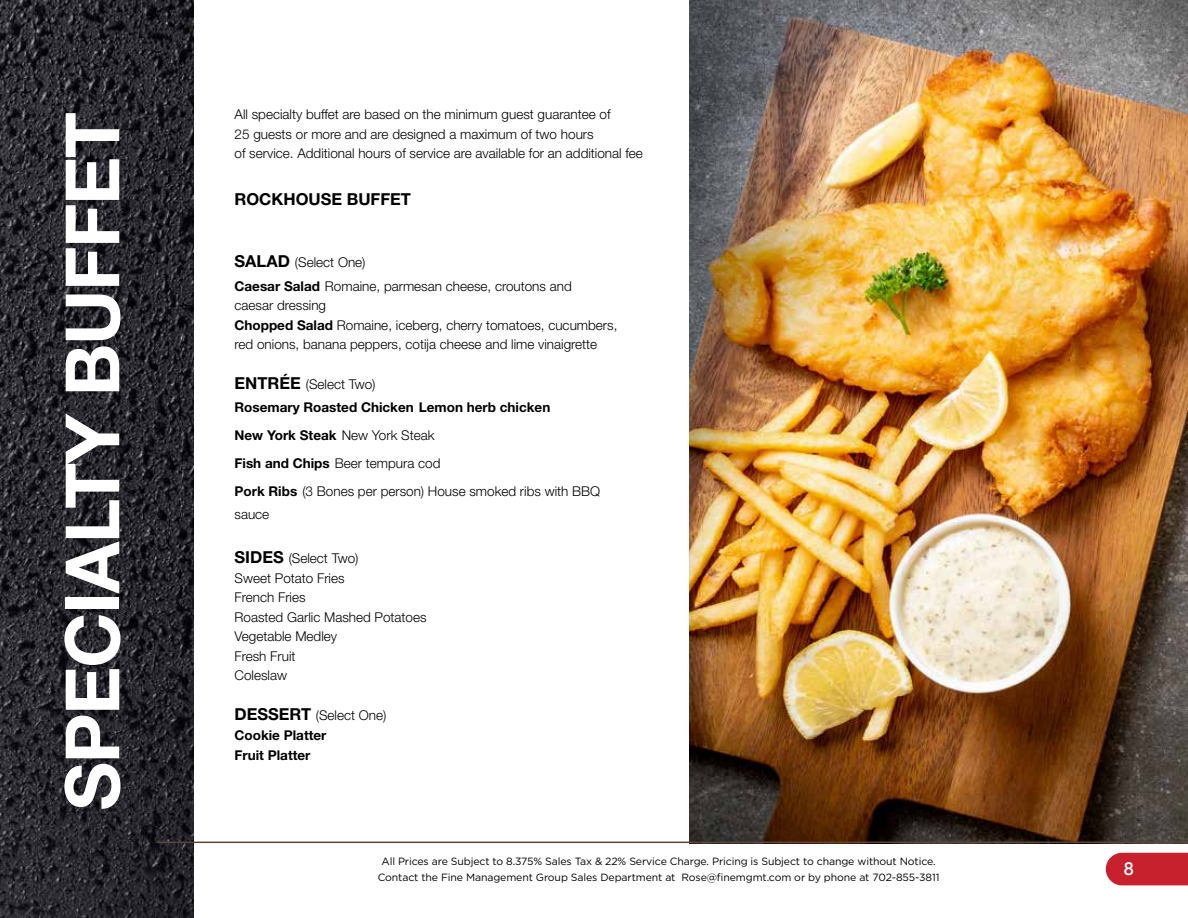
<style>
.page{position:relative;width:1188px;height:918px;background:#fff}
.page>*{position:absolute;margin:0;border:0;box-sizing:border-box;transform-origin:0 0}
.t1{font:700 75px "Helvetica Neue LT Std";letter-spacing:-.02em;color:#fff}
.t2{font:500 18px "Helvetica Neue LT Std";color:#fff}
.t3{font:700 16.5px "Helvetica Neue LT Std";color:#000}
.t4{font:300 13.5px/19.5px "Helvetica Neue LT Std";color:#000}
.t5{font:700 13.5px/20px "Helvetica Neue LT Std";color:#000}
.t6{font:10.5px/16.5px "Gotham";letter-spacing:-.01em;color:#000;text-align:center}
.s1{font-weight:700;font-size:16.5px}
.s2{font-weight:700}
.s3{font-size:16.5px}
.s4{font-weight:300}
</style>
<div class="page">
<div style="left:1106px;top:853px;width:82px;height:32px;background:#c7212e"></div>
<img style="left:0;top:0;width:193px;height:918px">
<img style="left:689px;top:0;width:499px;height:842px">
<hr style="left:156px;top:842px;width:1032px;height:1px;background:#5a4638">
<h1 class="t1" style="left:46px;top:811px;width:700px;rotate:-90deg">SPECIALTY BUFFET</h1>
<p class="t4" style="left:235px;top:104px;width:410px">All specialty buffet are based on the minimum guest guarantee of<br>25 guests or more and are designed a maximum of two hours<br>of service. Additional hours of service are available for an additional fee</p>
<p class="t3" style="left:235px;top:189px;width:178px">ROCKHOUSE BUFFET</p>
<p class="t4" style="left:235px;top:250px;width:339px;line-height:23.4px"><span class="s1">SALAD</span> (Select One)<br><span class="s2">Caesar Salad</span> Romaine, parmesan cheese, croutons and</p>
<p class="t4" style="left:235px;top:295px;width:384px">caesar dressing<br><span class="s2">Chopped Salad</span> Romaine, iceberg, cherry tomatoes, cucumbers, red onions, banana peppers, cotija cheese and lime vinaigrette</p>
<p class="t5" style="left:235px;top:372px;width:317px;line-height:23.4px"><span class="s3">ENTRÉE</span> <span class="s4">(Select Two)<br></span>Rosemary Roasted Chicken Lemon herb chicken</p>
<p class="t4" style="left:235px;top:421px;width:367px;line-height:27.8px"><span class="s2">New York Steak</span> New York Steak<br><span class="s2">Fish and Chips</span> Beer tempura cod<br><span class="s2">Pork Ribs</span> (3 Bones per person) House smoked ribs with BBQ</p>
<p class="t4" style="left:235px;top:504px;width:36px">sauce</p>
<p class="t4" style="left:235px;top:548px;width:194px"><span class="s1">SIDES</span> (Select Two)<br>Sweet Potato Fries<br>French Fries<br>Roasted Garlic Mashed Potatoes<br>Vegetable Medley<br>Fresh Fruit<br>Coleslaw</p>
<p class="t5" style="left:235px;top:705px;width:153px"><span class="s3">DESSERT</span> <span class="s4">(Select One)<br></span>Cookie Platter<br>Fruit Platter</p>
<p class="t6" style="left:378px;top:853px;width:563px">All Prices are Subject to 8.375% Sales Tax &amp; 22% Service Charge. Pricing is Subject to change without Notice.<br>Contact the Fine Management Group Sales Department at Rose@finemgmt.com or by phone at 702-855-3811</p>
<h2 class="t2" style="left:1124px;top:858px;width:12px">8</h2>
</div>
